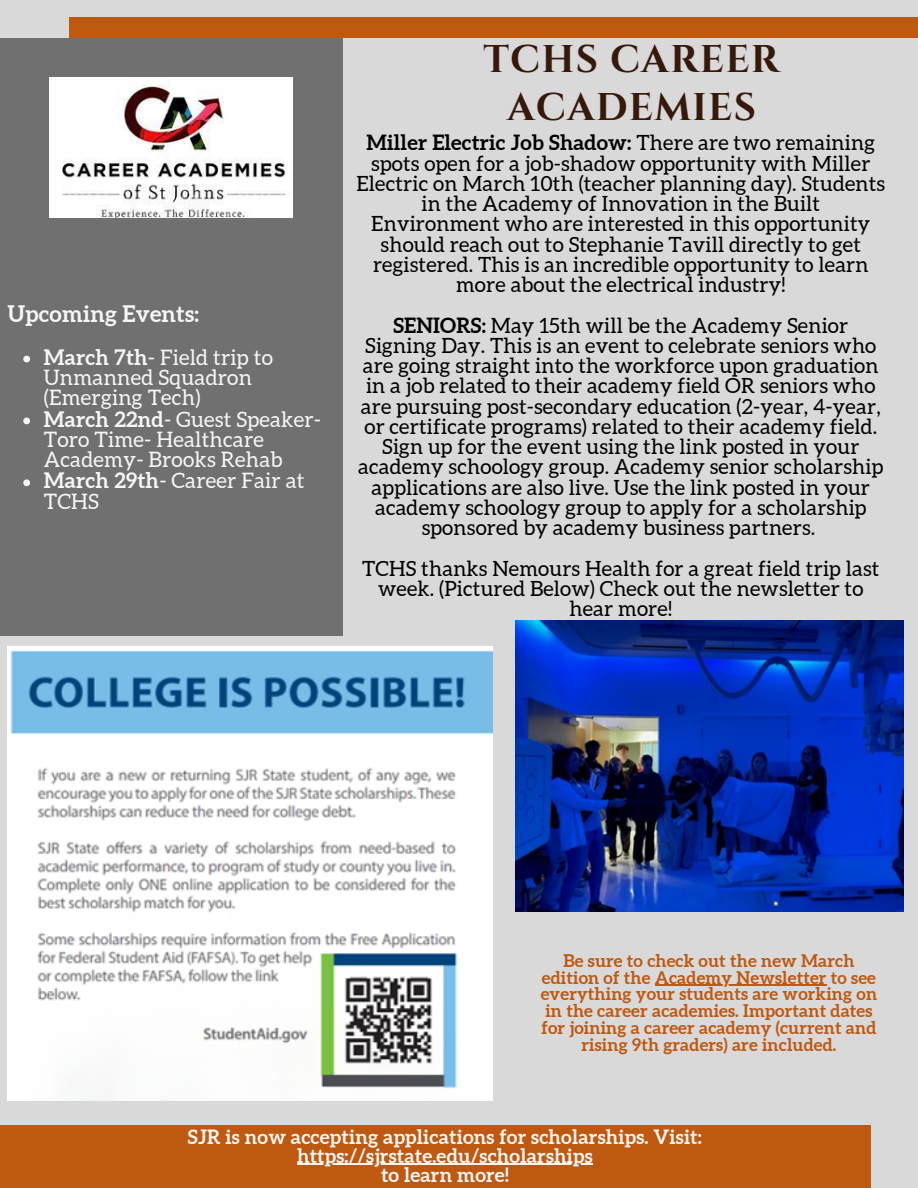
<style>
.page{position:relative;width:918px;height:1188px;background:#d9d9d9}
.page>*{position:absolute;margin:0;border:0;box-sizing:border-box;transform-origin:0 0}
.t1{font:700 38.55px/47.2px "Cinzel";letter-spacing:.03em;color:#37190b;text-align:center}
.t2{font:700 22.8px "Aleo";letter-spacing:.01em;color:#f6f6f4}
.t3{font:21.3px/20.5px "Aleo";letter-spacing:.01em;color:#f6f6f4}
.t4{font:21px/20.2px "Aleo";letter-spacing:.01em;color:#000;text-align:center}
.t5{font:700 19.8px/19.2px "Aleo";letter-spacing:.01em;color:#f6f6f4;text-align:center}
.t6{font:700 17.4px/16.8px "Aleo";letter-spacing:.01em;color:#bf5810;text-align:center}
.s1{font-weight:700}
</style>
<div class="page">
<div style="left:0;top:1126px;width:871px;height:62px;background:#bf5810"></div>
<div style="left:0;top:38px;width:343px;height:597px;background:#707070"></div>
<img style="left:49px;top:77px;width:243px;height:141px">
<div style="left:69px;top:18px;width:849px;height:20px;background:#bf5810"></div>
<img style="left:8px;top:646px;width:484px;height:455px">
<img style="left:515px;top:620px;width:388px;height:292px">
<hr style="left:655px;top:985px;width:172px;height:1px;background:#bf5810">
<svg style="left:23px;top:356px;width:7px;height:6px"></svg>
<svg style="left:23px;top:418px;width:7px;height:6px"></svg>
<svg style="left:23px;top:479px;width:7px;height:7px"></svg>
<hr style="left:297px;top:1164px;width:296px;height:1px;background:#f6f6f4">
<p class="t2" style="left:8px;top:301px;width:193px">Upcoming Events:</p>
<p class="t3" style="left:44px;top:347px;width:279px"><span class="s1">March 7th</span>- Field trip to<br>Unmanned Squadron (Emerging Tech)<br><span class="s1">March 22nd</span>- Guest Speaker-<br>Toro Time- Healthcare<br>Academy- Brooks Rehab<br><span class="s1">March 29th</span>- Career Fair at<br>TCHS</p>
<h1 class="t1" style="left:483px;top:37px;width:298px">TCHS CAREER<br>ACADEMIES</h1>
<p class="t4" style="left:356px;top:133px;width:530px"><span class="s1">Miller Electric Job Shadow:</span> There are two remaining spots open for a job-shadow opportunity with Miller Electric on March 10th (teacher planning day). Students in the Academy of Innovation in the Built Environment who are interested in this opportunity should reach out to Stephanie Tavill directly to get registered. This is an incredible opportunity to learn more about the electrical industry!</p>
<p class="t4" style="left:358px;top:315px;width:526px"><span class="s1">SENIORS:</span> May 15th will be the Academy Senior Signing Day. This is an event to celebrate seniors who are going straight into the workforce upon graduation in a job related to their academy field OR seniors who are pursuing post-secondary education (2-year, 4-year, or certificate programs) related to their academy field.<br>Sign up for the event using the link posted in your academy schoology group. Academy senior scholarship applications are also live. Use the link posted in your academy schoology group to apply for a scholarship sponsored by academy business partners.</p>
<p class="t4" style="left:362px;top:558px;width:519px">TCHS thanks Nemours Health for a great field trip last week. (Pictured Below) Check out the newsletter to hear more!</p>
<p class="t6" style="left:541px;top:952px;width:338px">Be sure to check out the new March edition of the Academy Newsletter to see everything your students are working on in the career academies. Important dates for joining a career academy (current and rising 9th graders) are included.</p>
<p class="t5" style="left:188px;top:1127px;width:515px">SJR is now accepting applications for scholarships. Visit: https://sjrstate.edu/scholarships<br>to learn more!</p>
</div>
